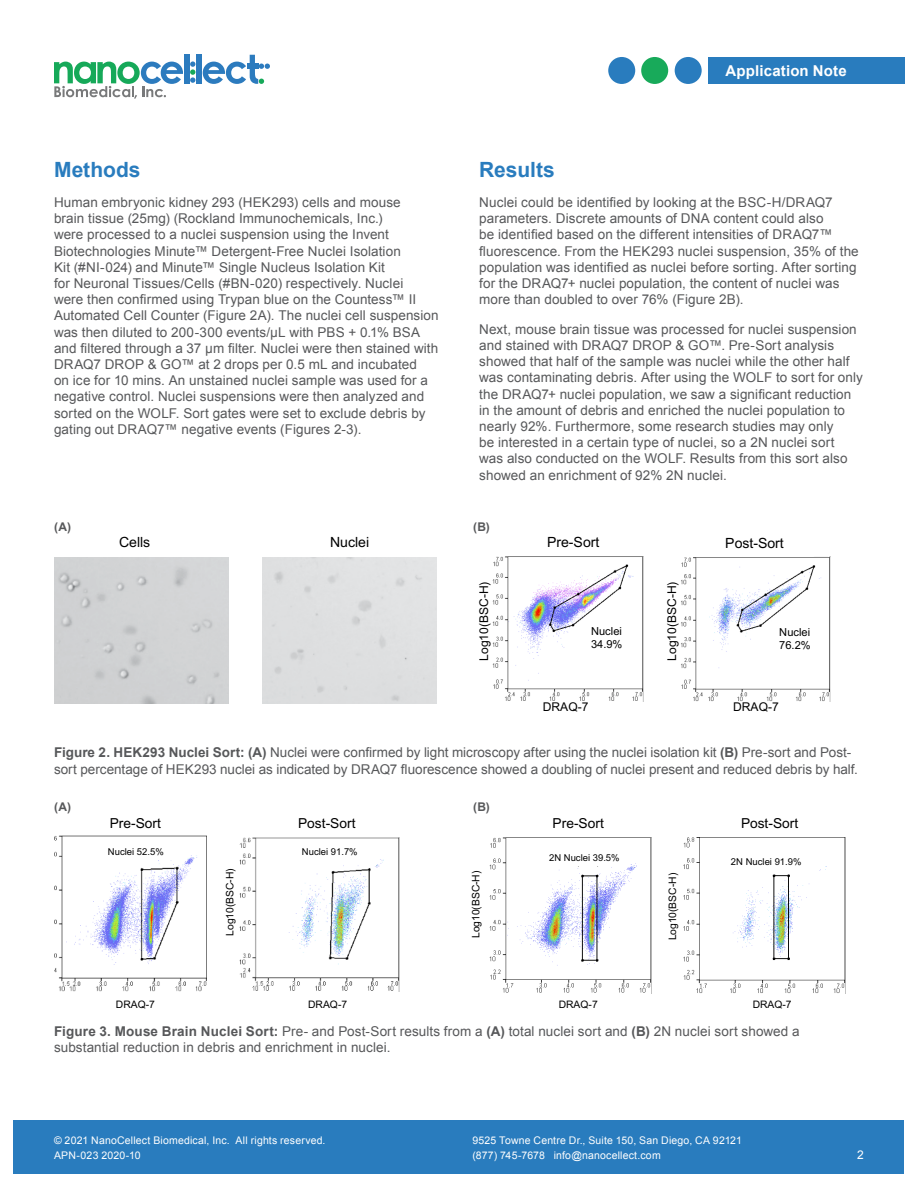
<style>
.page{position:relative;width:918px;height:1188px;background:#fff}
.page>*{position:absolute;margin:0;border:0;box-sizing:border-box;transform-origin:0 0}
.Section_Heading_1{font:700 21px "Arial";color:#297cbe}
.t1{font:700 15px "Arial";letter-spacing:.01em;color:#fff}
.t2{font:14.1px "Arial";color:#000}
.t3{font:13.8px "Arial";color:#000}
.t4{font:13.5px/16.2px "Arial";letter-spacing:.005em;color:#57585a}
.t5{font:12.15px "Arial";letter-spacing:-.005em;color:#000}
.Figure_Caption{font:700 12px "Arial";color:#57585a}
.t6{font:12px "Arial";color:#fff}
.t7{font:11.1px/13px "Arial";color:#000}
.t8{font:10.5px/15px "Arial";letter-spacing:.015em;color:#fff}
.t9{font:10.35px "Arial";letter-spacing:-.005em;color:#000}
.t10{font:9.45px "Arial";color:#000}
.s1{font-weight:700}
</style>
<div class="page">
<div style="left:675px;top:57px;width:27px;height:27px;background:#297cbe;border-radius:50%"></div>
<div style="left:641px;top:57px;width:27px;height:27px;background:#18aa5a;border-radius:50%"></div>
<div style="left:608px;top:57px;width:27px;height:27px;background:#297cbe;border-radius:50%"></div>
<div style="left:708px;top:57px;width:196px;height:27px;background:#297cbe"></div>
<div style="left:184px;top:54px;width:5px;height:30px;background:#2c7bbe"></div>
<div style="left:196px;top:54px;width:5px;height:30px;background:#2c7bbe"></div>
<svg style="left:203px;top:55px;width:67px;height:29px"></svg>
<svg style="left:190px;top:61px;width:5px;height:22px"></svg>
<svg style="left:54px;top:62px;width:129px;height:37px"></svg>
<div style="left:14px;top:1120px;width:890px;height:54px;background:#297cbe"></div>
<div style="left:55px;top:558px;width:173px;height:145px;background:#d1d2d4"></div>
<img style="left:493px;top:556px;width:150px;height:145px">
<img style="left:681px;top:556px;width:150px;height:145px">
<div style="left:584px;top:620px;width:48px;height:34px;background:#fff"></div>
<div style="left:772px;top:621px;width:48px;height:34px;background:#fff"></div>
<img style="left:54px;top:835px;width:153px;height:156px">
<div style="left:102px;top:842px;width:71px;height:18px;background:#fff"></div>
<img style="left:239px;top:837px;width:161px;height:154px">
<div style="left:296px;top:842px;width:71px;height:18px;background:#fff"></div>
<img style="left:683px;top:838px;width:163px;height:156px">
<div style="left:725px;top:852px;width:85px;height:18px;background:#fff"></div>
<img style="left:489px;top:837px;width:162px;height:156px">
<div style="left:543px;top:848px;width:85px;height:18px;background:#fff"></div>
<p class="Section_Heading_1" style="left:54px;top:156px;width:88px">Methods</p>
<p class="t4" style="left:54px;top:194px;width:386px">Human embryonic kidney 293 (HEK293) cells and mouse<br>brain tissue (25mg) (Rockland Immunochemicals, Inc.)<br>were processed to a nuclei suspension using the Invent Biotechnologies Minute™ Detergent-Free Nuclei Isolation<br>Kit (#NI-024) and Minute™ Single Nucleus Isolation Kit<br>for Neuronal Tissues/Cells (#BN-020) respectively. Nuclei<br>were then confirmed using Trypan blue on the Countess™ II Automated Cell Counter (Figure 2A). The nuclei cell suspension was then diluted to 200-300 events/µL with PBS + 0.1% BSA and filtered through a 37 µm filter. Nuclei were then stained with DRAQ7 DROP &amp; GO™ at 2 drops per 0.5 mL and incubated<br>on ice for 10 mins. An unstained nuclei sample was used for a negative control. Nuclei suspensions were then analyzed and sorted on the WOLF. Sort gates were set to exclude debris by gating out DRAQ7™ negative events (Figures 2-3).</p>
<p class="t1" style="left:726px;top:61px;width:123px">Application Note</p>
<p class="Section_Heading_1" style="left:479px;top:156px;width:77px">Results</p>
<p class="t4" style="left:479px;top:194px;width:381px">Nuclei could be identified by looking at the BSC-H/DRAQ7 parameters. Discrete amounts of DNA content could also<br>be identified based on the different intensities of DRAQ7™ fluorescence. From the HEK293 nuclei suspension, 35% of the population was identified as nuclei before sorting. After sorting for the DRAQ7+ nuclei population, the content of nuclei was more than doubled to over 76% (Figure 2B).</p>
<p class="t4" style="left:479px;top:321px;width:385px">Next, mouse brain tissue was processed for nuclei suspension and stained with DRAQ7 DROP &amp; GO™. Pre-Sort analysis showed that half of the sample was nuclei while the other half was contaminating debris. After using the WOLF to sort for only the DRAQ7+ nuclei population, we saw a significant reduction in the amount of debris and enriched the nuclei population to nearly 92%. Furthermore, some research studies may only<br>be interested in a certain type of nuclei, so a 2N nuclei sort<br>was also conducted on the WOLF. Results from this sort also showed an enrichment of 92% 2N nuclei.</p>
<p class="Figure_Caption" style="left:54px;top:519px;width:18px">(A)</p>
<p class="Figure_Caption" style="left:473px;top:519px;width:18px">(B)</p>
<p class="t2" style="left:119px;top:533px;width:33px">Cells</p>
<p class="t2" style="left:330px;top:533px;width:41px">Nuclei</p>
<p class="t2" style="left:547px;top:532px;width:54px">Pre-Sort</p>
<p class="t2" style="left:725px;top:534px;width:60px">Post-Sort</p>
<p class="t5" style="left:475px;top:661px;width:80px;rotate:-90deg">Log10(BSC-H)</p>
<p class="t5" style="left:663px;top:661px;width:80px;rotate:-90deg">Log10(BSC-H)</p>
<p class="t7" style="left:591px;top:624px;width:33px">Nuclei<br>34.9%</p>
<p class="t7" style="left:779px;top:625px;width:33px">Nuclei<br>76.2%</p>
<p class="t5" style="left:543px;top:699px;width:47px">DRAQ-7</p>
<p class="t5" style="left:733px;top:699px;width:47px">DRAQ-7</p>
<p class="t4" style="left:54px;top:745px;width:806px"><span class="s1">Figure 2. HEK293 Nuclei Sort: (A)</span> Nuclei were confirmed by light microscopy after using the nuclei isolation kit <span class="s1">(B)</span> Pre-sort and Post&shy;sort percentage of HEK293 nuclei as indicated by DRAQ7 fluorescence showed a doubling of nuclei present and reduced debris by half.</p>
<p class="Figure_Caption" style="left:54px;top:799px;width:18px">(A)</p>
<p class="Figure_Caption" style="left:473px;top:799px;width:18px">(B)</p>
<p class="t3" style="left:110px;top:814px;width:53px">Pre-Sort</p>
<p class="t3" style="left:298px;top:814px;width:59px">Post-Sort</p>
<p class="t3" style="left:553px;top:814px;width:53px">Pre-Sort</p>
<p class="t3" style="left:741px;top:814px;width:59px">Post-Sort</p>
<p class="t10" style="left:108px;top:845px;width:57px">Nuclei 52.5%</p>
<p class="t9" style="left:116px;top:997px;width:40px">DRAQ-7</p>
<p class="t9" style="left:223px;top:936px;width:69px;rotate:-90deg">Log10(BSC-H)</p>
<p class="t10" style="left:302px;top:845px;width:57px">Nuclei 91.7%</p>
<p class="t9" style="left:308px;top:997px;width:40px">DRAQ-7</p>
<p class="t9" style="left:469px;top:938px;width:69px;rotate:-90deg">Log10(BSC-H)</p>
<p class="t10" style="left:549px;top:851px;width:72px">2N Nuclei 39.5%</p>
<p class="t9" style="left:559px;top:997px;width:40px">DRAQ-7</p>
<p class="t9" style="left:665px;top:940px;width:69px;rotate:-90deg">Log10(BSC-H)</p>
<p class="t10" style="left:731px;top:855px;width:72px">2N Nuclei 91.9%</p>
<p class="t9" style="left:753px;top:997px;width:40px">DRAQ-7</p>
<p class="t4" style="left:54px;top:1023px;width:747px"><span class="s1">Figure 3. Mouse Brain Nuclei Sort:</span> Pre- and Post-Sort results from a <span class="s1">(A)</span> total nuclei sort and <span class="s1">(B)</span> 2N nuclei sort showed a substantial reduction in debris and enrichment in nuclei.</p>
<p class="t8" style="left:54px;top:1133px;width:273px">© 2021 NanoCellect Biomedical, Inc. All rights reserved.<br>APN-023 2020-10</p>
<p class="t8" style="left:472px;top:1133px;width:271px">9525 Towne Centre Dr., Suite 150, San Diego, CA 92121 (877) 745-7678 info@nanocellect.com</p>
<p class="t6" style="left:857px;top:1147px;width:8px">2</p>
</div>
